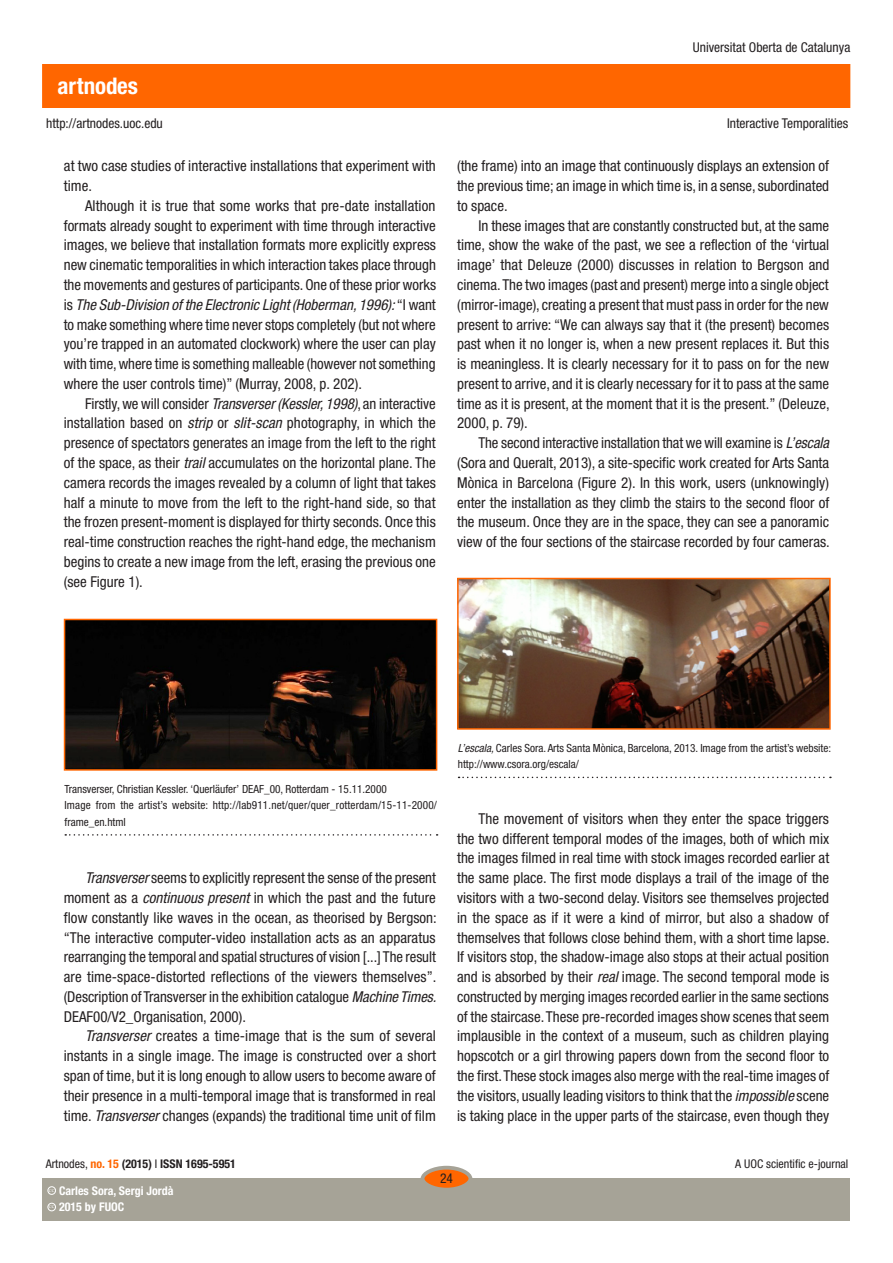
<style>
.page{position:relative;width:893px;height:1263px;background:#fff}
.page>*{position:absolute;margin:0;border:0;box-sizing:border-box;transform-origin:0 0}
.t1{font:700 condensed 22.95px "Helvetica Neue LT Std";color:#fff}
.text_general{font:condensed 15px/19.8px "Helvetica Neue LT Std";color:#231f20;text-align:justify}
.text_general_primerp{font:condensed 15px/19.8px "Helvetica Neue LT Std";letter-spacing:.005em;color:#231f20}
.t2{font:condensed 13.5px "Helvetica Neue LT Std";color:#231f20}
.t3{font:700 condensed 12px "Helvetica Neue LT Std";color:#231f20}
.t4{font:700 condensed 12px "Helvetica Neue LT Std";color:#fff}
.t5{font:condensed 12px "Helvetica Neue LT Std";color:#231f20}
.PEUSDEFOTO{font:condensed 11.25px/16.5px "Helvetica Neue LT Std";color:#231f20}
.t6{font:600 3.9px "Adobe Caslon Pro";color:#fff}
.s1{font-style:italic}
.s2{font-weight:400}
.s3{color:#f60}
</style>
<div class="page">
<div style="left:43px;top:65px;width:807px;height:42px;background:#f60"></div>
<div style="left:43px;top:1178px;width:807px;height:42px;background:#a6a397"></div>
<div style="left:422px;top:1168px;width:48px;height:21px;background:#f60;border-radius:50%"></div>
<div style="left:421px;top:1166px;width:51px;height:25px;border:4px solid #a6a397;border-radius:50%"></div>
<div style="left:48px;top:1186px;width:8px;height:8px;border:1px solid #fff;border-radius:50%"></div>
<div style="left:48px;top:1203px;width:8px;height:8px;border:1px solid #fff;border-radius:50%"></div>
<img style="left:67px;top:622px;width:367px;height:146px">
<div style="left:64px;top:619px;width:373px;height:152px;border:2px solid #f60"></div>
<svg style="left:65px;top:834px;width:373px;height:2px"></svg>
<img style="left:460px;top:581px;width:368px;height:146px">
<div style="left:457px;top:578px;width:374px;height:152px;border:2px solid #f60"></div>
<svg style="left:459px;top:777px;width:372px;height:1px"></svg>
<h1 class="t1" style="left:58px;top:72px;width:82px">artnodes</h1>
<p class="t2" style="left:693px;top:40px;width:159px">Universitat Oberta de Catalunya</p>
<p class="t2" style="left:46px;top:115px;width:118px">http://artnodes.uoc.edu</p>
<p class="t2" style="left:727px;top:115px;width:123px">Interactive Temporalities</p>
<p class="text_general_primerp" style="left:64px;top:156px;width:374px">at two case studies of interactive installations that experiment with time.</p>
<p class="text_general" style="left:64px;top:196px;width:374px;text-indent:21px">Although it is true that some works that pre-date installation formats already sought to experiment with time through interactive images, we believe that installation formats more explicitly express new cinematic temporalities in which interaction takes place through the movements and gestures of participants. One of these prior works is <span class="s1">The Sub-Division of the Electronic Light (Hoberman, 1996):</span> “I want to make something where time never stops completely (but not where you’re trapped in an automated clockwork) where the user can play with time, where time is something malleable (however not something where the user controls time)” (Murray, 2008, p. 202).</p>
<p class="text_general" style="left:64px;top:393px;width:374px;text-indent:21px">Firstly, we will consider <span class="s1">Transverser (Kessler, 1998)</span>, an interactive installation based on <span class="s1">strip</span> or <span class="s1">slit-scan</span> photography, in which the presence of spectators generates an image from the left to the right of the space, as their <span class="s1">trail</span> accumulates on the horizontal plane. The camera records the images revealed by a column of light that takes half a minute to move from the left to the right-hand side, so that the frozen present-moment is displayed for thirty seconds. Once this real-time construction reaches the right-hand edge, the mechanism begins to create a new image from the left, erasing the previous one (see Figure 1).</p>
<p class="text_general" style="left:457px;top:156px;width:374px">(the frame) into an image that continuously displays an extension of the previous time; an image in which time is, in a sense, subordinated to space.</p>
<p class="text_general" style="left:457px;top:215px;width:374px;text-indent:21px">In these images that are constantly constructed but, at the same time, show the wake of the past, we see a reflection of the ‘virtual image’ that Deleuze (2000) discusses in relation to Bergson and cinema. The two images (past and present) merge into a single object (mirror-image), creating a present that must pass in order for the new present to arrive: “We can always say that it (the present) becomes past when it no longer is, when a new present replaces it. But this is meaningless. It is clearly necessary for it to pass on for the new present to arrive, and it is clearly necessary for it to pass at the same time as it is present, at the moment that it is the present.” (Deleuze, 2000, p. 79).</p>
<p class="text_general" style="left:457px;top:433px;width:374px;text-indent:21px">The second interactive installation that we will examine is <span class="s1">L’escala </span>(Sora and Queralt, 2013), a site-specific work created for Arts Santa Mònica in Barcelona (Figure 2). In this work, users (unknowingly) enter the installation as they climb the stairs to the second floor of the museum. Once they are in the space, they can see a panoramic view of the four sections of the staircase recorded by four cameras.</p>
<p class="PEUSDEFOTO" style="left:64px;top:780px;width:324px">Transverser, Christian Kessler. ‘Querläufer’ DEAF_00, Rotterdam - 15.11.2000</p>
<p class="PEUSDEFOTO" style="left:64px;top:797px;width:374px">Image from the artist’s website: http://lab911.net/quer/quer_rotterdam/15-11-2000/ frame_en.html</p>
<p class="text_general" style="left:64px;top:868px;width:374px;text-indent:21px"><span class="s1">Transverser</span> seems to explicitly represent the sense of the present moment as a <span class="s1">continuous present</span> in which the past and the future flow constantly like waves in the ocean, as theorised by Bergson: “The interactive computer-video installation acts as an apparatus rearranging the temporal and spatial structures of vision [...] The result are time-space-distorted reflections of the viewers themselves”. (Description of Transverser in the exhibition catalogue <span class="s1">Machine Times.<br></span>DEAF00/V2_Organisation, 2000).</p>
<p class="text_general" style="left:64px;top:1026px;width:374px;text-indent:21px"><span class="s1">Transverser</span> creates a time-image that is the sum of several instants in a single image. The image is constructed over a short span of time, but it is long enough to allow users to become aware of their presence in a multi-temporal image that is transformed in real time. <span class="s1">Transverser</span> changes (expands) the traditional time unit of film</p>
<p class="PEUSDEFOTO" style="left:458px;top:739px;width:375px"><span class="s1">L’escala,</span> Carles Sora. Arts Santa Mònica, Barcelona, 2013. Image from the artist’s website: http://www.csora.org/escala/</p>
<p class="text_general" style="left:457px;top:809px;width:374px;text-indent:21px">The movement of visitors when they enter the space triggers the two different temporal modes of the images, both of which mix the images filmed in real time with stock images recorded earlier at the same place. The first mode displays a trail of the image of the visitors with a two-second delay. Visitors see themselves projected in the space as if it were a kind of mirror, but also a shadow of themselves that follows close behind them, with a short time lapse.<br>If visitors stop, the shadow-image also stops at their actual position and is absorbed by their <span class="s1">real</span> image. The second temporal mode is constructed by merging images recorded earlier in the same sections of the staircase. These pre-recorded images show scenes that seem implausible in the context of a museum, such as children playing hopscotch or a girl throwing papers down from the second floor to the first. These stock images also merge with the real-time images of the visitors, usually leading visitors to think that the <span class="s1">impossible</span> scene is taking place in the upper parts of the staircase, even though they</p>
<p class="t3" style="left:46px;top:1157px;width:192px"><span class="s2">Artnodes,</span> <span class="s3">no. 15</span> (2015) <span class="s2">I</span> ISSN 1695-5951</p>
<p class="t5" style="left:735px;top:1157px;width:115px">A UOC scientific e-journal</p>
<p class="t6" style="left:49px;top:1188px;width:7px">CC</p>
<p class="t4" style="left:59px;top:1183px;width:116px">Carles Sora, Sergi Jordà</p>
<p class="t6" style="left:49px;top:1205px;width:7px">CC</p>
<p class="t4" style="left:59px;top:1200px;width:67px">2015 by FUOC</p>
<p class="t2" style="left:440px;top:1171px;width:14px">24</p>
</div>
